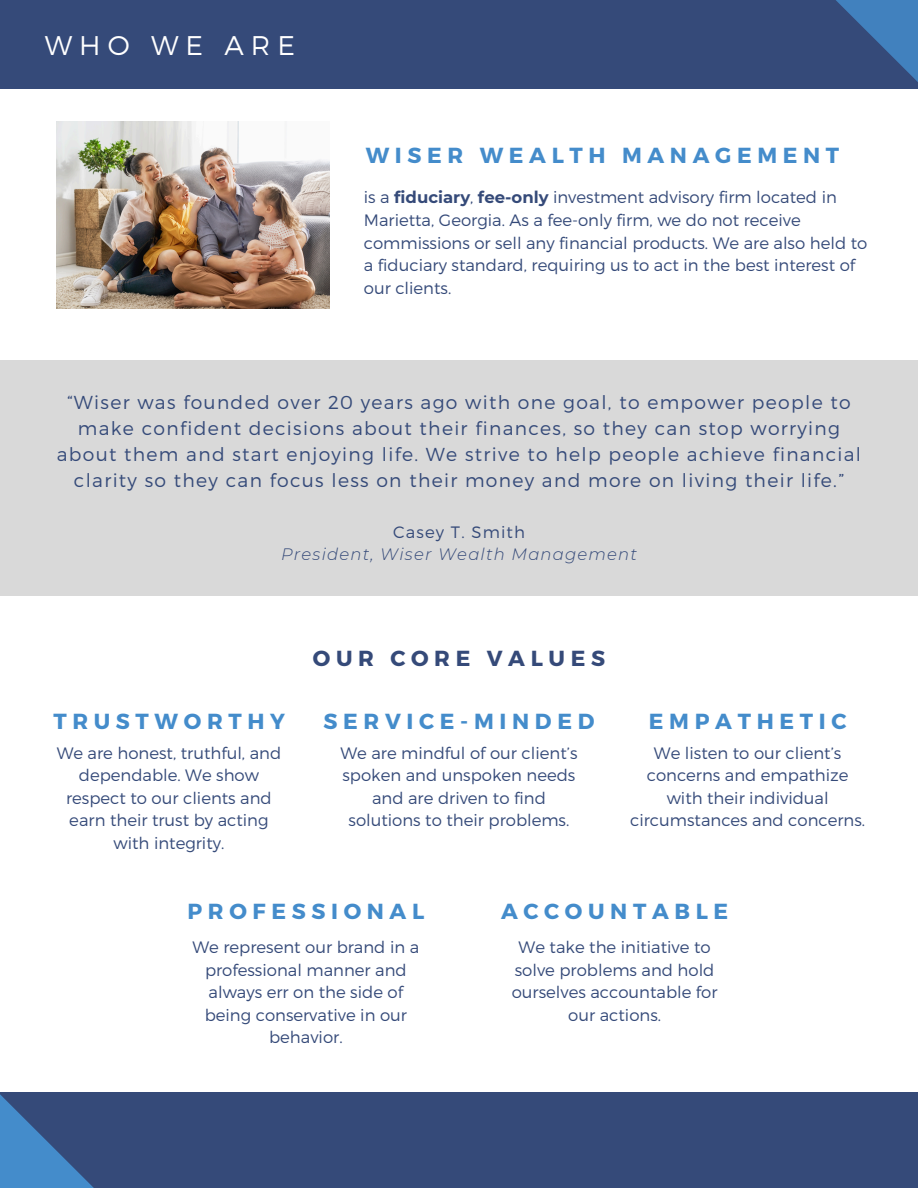
<style>
.page{position:relative;width:918px;height:1188px;background:#fff}
.page>*{position:absolute;margin:0;border:0;box-sizing:border-box;transform-origin:0 0}
.t1{font:300 27px "Montserrat";letter-spacing:.26em;color:#fff}
.t2{font:700 21.75px "Montserrat";letter-spacing:.26em;color:#448ccb}
.t3{font:700 21.75px "Montserrat";letter-spacing:.26em;color:#354a79}
.t4{font:300 18.75px/25.8px "Montserrat";letter-spacing:.07em;color:#354a79;text-align:center}
.t5{font:300 16.5px/22.5px "Montserrat";color:#354a79;text-align:center}
.t6{font:italic 300 16.5px "Montserrat";letter-spacing:.07em;color:#354a79}
.t7{font:300 16.5px "Montserrat";letter-spacing:.07em;color:#354a79}
.s1{font-weight:700}
</style>
<div class="page">
<div style="left:0;top:0;width:918px;height:89px;background:#354a79"></div>
<svg style="left:836px;top:0;width:82px;height:82px"></svg>
<div style="left:0;top:360px;width:918px;height:236px;background:#d9d9d9"></div>
<img style="left:56px;top:122px;width:274px;height:186px">
<div style="left:0;top:1092px;width:918px;height:96px;background:#354a79"></div>
<svg style="left:0;top:1094px;width:94px;height:94px"></svg>
<p class="t1" style="left:45px;top:28px;width:252px">WHO WE ARE</p>
<h2 class="t2" style="left:366px;top:141px;width:475px">WISER WEALTH MANAGEMENT</h2>
<p class="t5" style="left:364px;top:185px;width:505px;text-align:left">is a <span class="s1">fiduciary</span>, <span class="s1">fee-only</span> investment advisory firm located in Marietta, Georgia. As a fee-only firm, we do not receive commissions or sell any financial products. We are also held to a fiduciary standard, requiring us to act in the best interest of our clients.</p>
<p class="t4" style="left:57px;top:389px;width:806px">“Wiser was founded over 20 years ago with one goal, to empower people to make confident decisions about their finances, so they can stop worrying about them and start enjoying life. We strive to help people achieve financial clarity so they can focus less on their money and more on living their life.”</p>
<h1 class="t7" style="left:393px;top:521px;width:134px">Casey T. Smith</h1>
<p class="t6" style="left:281px;top:544px;width:358px">President, Wiser Wealth Management</p>
<h2 class="t2" style="left:53px;top:707px;width:233px">TRUSTWORTHY</h2>
<p class="t5" style="left:57px;top:741px;width:226px">We are honest, truthful, and dependable. We show respect to our clients and earn their trust by acting with integrity.</p>
<p class="t3" style="left:313px;top:644px;width:294px">OUR CORE VALUES</p>
<p class="t2" style="left:324px;top:707px;width:272px">SERVICE-MINDED</p>
<h3 class="t5" style="left:340px;top:741px;width:239px">We are mindful of our client’s spoken and unspoken needs and are driven to find solutions to their problems.</h3>
<p class="t2" style="left:649px;top:707px;width:199px">EMPATHETIC</p>
<h2 class="t5" style="left:630px;top:741px;width:237px">We listen to our client’s concerns and empathize with their individual circumstances and concerns.</h2>
<p class="t2" style="left:187px;top:897px;width:238px">PROFESSIONAL</p>
<h2 class="t5" style="left:192px;top:935px;width:228px">We represent our brand in a professional manner and always err on the side of being conservative in our behavior.</h2>
<p class="t2" style="left:501px;top:897px;width:229px">ACCOUNTABLE</p>
<h2 class="t5" style="left:512px;top:935px;width:207px">We take the initiative to solve problems and hold ourselves accountable for our actions.</h2>
</div>
